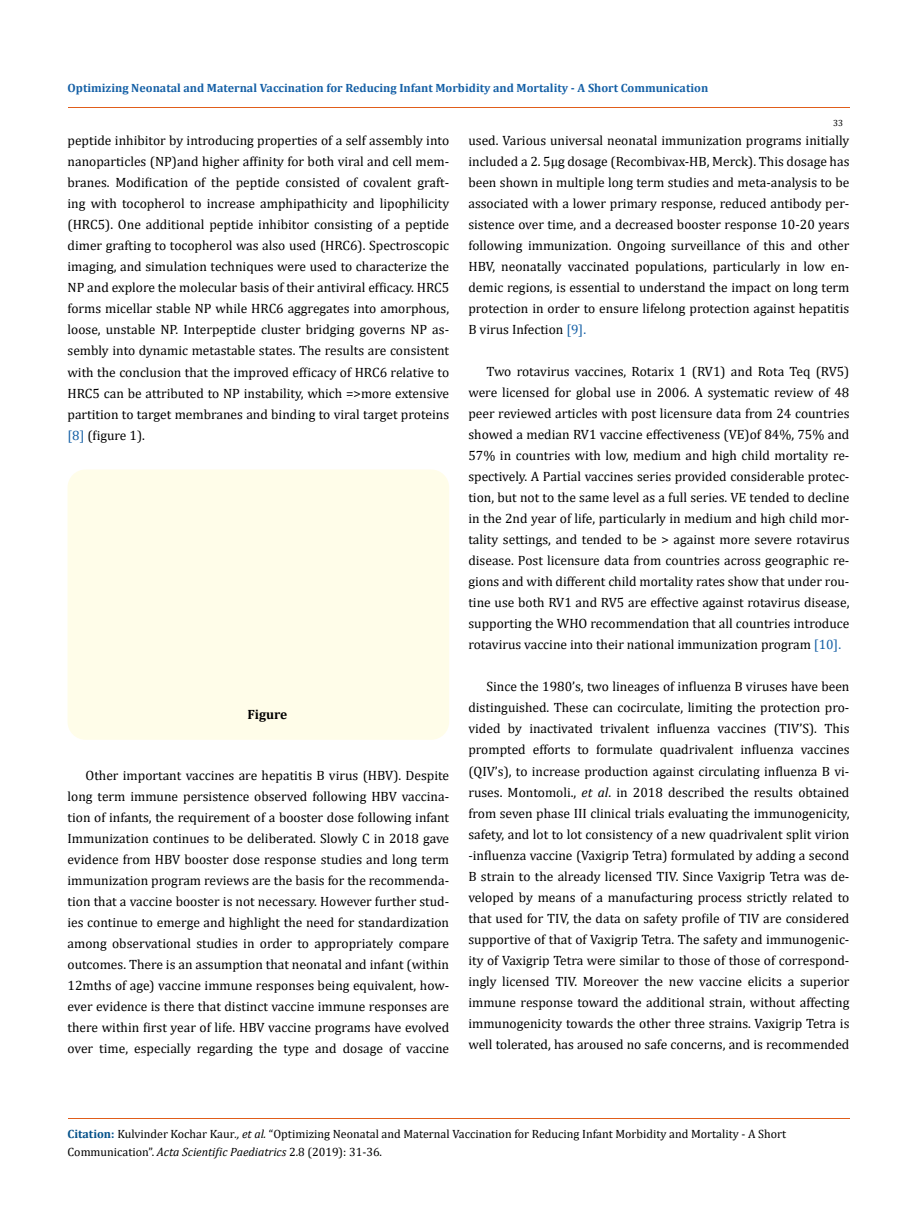
<style>
.page{position:relative;width:917px;height:1224px;background:#fff}
.page>*{position:absolute;margin:0;border:0;box-sizing:border-box;transform-origin:0 0}
.t1{font:13.5px/21px "Cambria";color:#000;text-align:justify}
.t2{font:700 13.5px "Cambria";color:#000}
.t3{font:12px/18px "Cambria";color:#000}
.t4{font:700 12px "Cambria";color:#1560a6}
.t5{font:9px "Cambria";color:#000}
.s1{color:#1560a6}
.s2{font-style:italic}
.s3{font-weight:700;color:#035089}
</style>
<div class="page">
<div style="left:68px;top:470px;width:381px;height:270px;background:#fffde9;border-radius:18px"></div>
<hr style="left:68px;top:108px;width:781px;height:1px;background:#e05d1a">
<hr style="left:68px;top:1119px;width:781px;height:1px;background:#e05d1a">
<p class="t4" style="left:68px;top:79px;width:642px">Optimizing Neonatal and Maternal Vaccination for Reducing Infant Morbidity and Mortality - A Short Communication</p>
<p class="t5" style="left:833px;top:118px;width:11px">33</p>
<p class="t1" style="left:68px;top:130px;width:383px">peptide inhibitor by introducing properties of a self assembly into nanoparticles (NP)and higher affinity for both viral and cell mem&shy;branes. Modification of the peptide consisted of covalent graft&shy;ing with tocopherol to increase amphipathicity and lipophilicity (HRC5). One additional peptide inhibitor consisting of a peptide dimer grafting to tocopherol was also used (HRC6). Spectroscopic imaging, and simulation techniques were used to characterize the NP and explore the molecular basis of their antiviral efficacy. HRC5 forms micellar stable NP while HRC6 aggregates into amorphous, loose, unstable NP. Interpeptide cluster bridging governs NP as&shy;sembly into dynamic metastable states. The results are consistent with the conclusion that the improved efficacy of HRC6 relative to HRC5 can be attributed to NP instability, which =&gt;more extensive partition to target membranes and binding to viral target proteins <span class="s1">[8]</span> (figure 1).</p>
<p class="t2" style="left:247px;top:705px;width:41px">Figure</p>
<p class="t1" style="left:68px;top:765px;width:383px;text-indent:18px">Other important vaccines are hepatitis B virus (HBV). Despite long term immune persistence observed following HBV vaccina&shy;tion of infants, the requirement of a booster dose following infant Immunization continues to be deliberated. Slowly C in 2018 gave evidence from HBV booster dose response studies and long term immunization program reviews are the basis for the recommenda&shy;tion that a vaccine booster is not necessary. However further stud&shy;ies continue to emerge and highlight the need for standardization among observational studies in order to appropriately compare outcomes. There is an assumption that neonatal and infant (within 12mths of age) vaccine immune responses being equivalent, how&shy;ever evidence is there that distinct vaccine immune responses are there within first year of life. HBV vaccine programs have evolved over time, especially regarding the type and dosage of vaccine</p>
<p class="t1" style="left:468px;top:130px;width:382px">used. Various universal neonatal immunization programs initially included a 2. 5µg dosage (Recombivax-HB, Merck). This dosage has been shown in multiple long term studies and meta-analysis to be associated with a lower primary response, reduced antibody per&shy;sistence over time, and a decreased booster response 10-20 years following immunization. Ongoing surveillance of this and other HBV, neonatally vaccinated populations, particularly in low en&shy;demic regions, is essential to understand the impact on long term protection in order to ensure lifelong protection against hepatitis B virus Infection <span class="s1">[9].</span></p>
<p class="t1" style="left:468px;top:361px;width:382px;text-indent:18px">Two rotavirus vaccines, Rotarix 1 (RV1) and Rota Teq (RV5) were licensed for global use in 2006. A systematic review of 48 peer reviewed articles with post licensure data from 24 countries showed a median RV1 vaccine effectiveness (VE)of 84%, 75% and 57% in countries with low, medium and high child mortality re&shy;spectively. A Partial vaccines series provided considerable protec&shy;tion, but not to the same level as a full series. VE tended to decline in the 2nd year of life, particularly in medium and high child mor&shy;tality settings, and tended to be &gt; against more severe rotavirus disease. Post licensure data from countries across geographic re&shy;gions and with different child mortality rates show that under rou&shy;tine use both RV1 and RV5 are effective against rotavirus disease, supporting the WHO recommendation that all countries introduce rotavirus vaccine into their national immunization program <span class="s1">[10].</span></p>
<p class="t1" style="left:468px;top:676px;width:382px;text-indent:18px">Since the 1980’s, two lineages of influenza B viruses have been distinguished. These can cocirculate, limiting the protection pro&shy;vided by inactivated trivalent influenza vaccines (TIV’S). This prompted efforts to formulate quadrivalent influenza vaccines (QIV’s), to increase production against circulating influenza B vi&shy;ruses. Montomoli., <span class="s2">et al</span>. in 2018 described the results obtained from seven phase III clinical trials evaluating the immunogenicity, safety, and lot to lot consistency of a new quadrivalent split virion -influenza vaccine (Vaxigrip Tetra) formulated by adding a second B strain to the already licensed TIV. Since Vaxigrip Tetra was de&shy;veloped by means of a manufacturing process strictly related to that used for TIV, the data on safety profile of TIV are considered supportive of that of Vaxigrip Tetra. The safety and immunogenic&shy;ity of Vaxigrip Tetra were similar to those of those of correspond&shy;ingly licensed TIV. Moreover the new vaccine elicits a superior immune response toward the additional strain, without affecting immunogenicity towards the other three strains. Vaxigrip Tetra is well tolerated, has aroused no safe concerns, and is recommended</p>
<p class="t3" style="left:68px;top:1125px;width:720px"><span class="s3">Citation:</span> Kulvinder Kochar Kaur<span class="s2">., et al.</span> “Optimizing Neonatal and Maternal Vaccination for Reducing Infant Morbidity and Mortality - A Short<br>Communication”. <span class="s2">Acta Scientific Paediatrics</span> 2.8 (2019): 31-36.</p>
</div>
